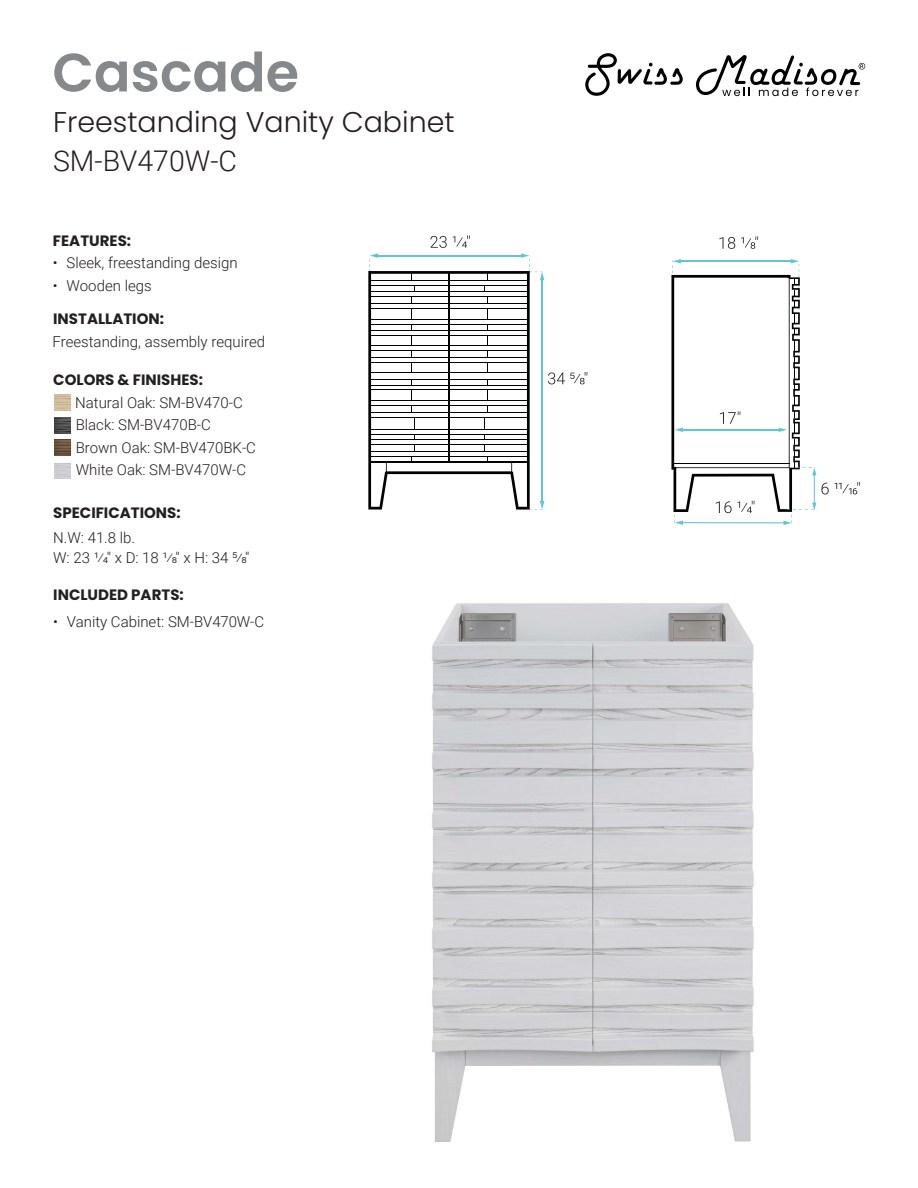
<style>
.page{position:relative;width:918px;height:1188px;background:#fff}
.page>*{position:absolute;margin:0;border:0;box-sizing:border-box;transform-origin:0 0}
.t1{font:600 54px "Poppins";color:#85898c}
.t2{font:300 28.5px "Poppins";color:#231f20}
.t3{font:300 28.5px "Roboto";color:#231f20}
.t4{font:300 15px/22.5px "Roboto";color:#231f20}
.t5{font:700 15px "Poppins";color:#231f20}
</style>
<div class="page">
<img style="left:432px;top:603px;width:322px;height:539px">
<svg style="left:585px;top:53px;width:98px;height:43px"></svg>
<svg style="left:696px;top:55px;width:169px;height:41px"></svg>
<img style="left:55px;top:417px;width:15px;height:16px">
<img style="left:55px;top:440px;width:15px;height:16px">
<svg style="left:368px;top:235px;width:219px;height:275px"></svg>
<svg style="left:719px;top:237px;width:16px;height:12px"></svg>
<svg style="left:741px;top:236px;width:17px;height:13px"></svg>
<svg style="left:671px;top:259px;width:189px;height:266px"></svg>
<h1 class="t1" style="left:52px;top:41px;width:248px">Cascade</h1>
<h2 class="t2" style="left:53px;top:105px;width:403px">Freestanding Vanity Cabinet</h2>
<h2 class="t3" style="left:53px;top:141px;width:185px">SM-BV470W-C</h2>
<p class="t5" style="left:53px;top:232px;width:80px">FEATURES:</p>
<p class="t4" style="left:53px;top:251px;width:186px">• Sleek, freestanding design</p>
<p class="t4" style="left:53px;top:273px;width:100px">• Wooden legs</p>
<p class="t5" style="left:53px;top:310px;width:112px">INSTALLATION:</p>
<p class="t4" style="left:52px;top:330px;width:214px">Freestanding, assembly required</p>
<p class="t5" style="left:53px;top:371px;width:151px">COLORS &amp; FINISHES:</p>
<p class="t4" style="left:75px;top:391px;width:182px">Natural Oak: SM-BV470-C<br>Black: SM-BV470B-C<br>Brown Oak: SM-BV470BK-C<br>White Oak: SM-BV470W-C</p>
<p class="t5" style="left:53px;top:504px;width:129px">SPECIFICATIONS:</p>
<p class="t4" style="left:53px;top:527px;width:198px;line-height:19.5px">N.W: 41.8 lb.<br>W: 23 ¹⁄4" x D: 18 ¹⁄8" x H: 34 5⁄8"</p>
<p class="t5" style="left:53px;top:586px;width:132px">INCLUDED PARTS:</p>
<p class="t4" style="left:53px;top:609px;width:212px">• Vanity Cabinet: SM-BV470W-C</p>
</div>
